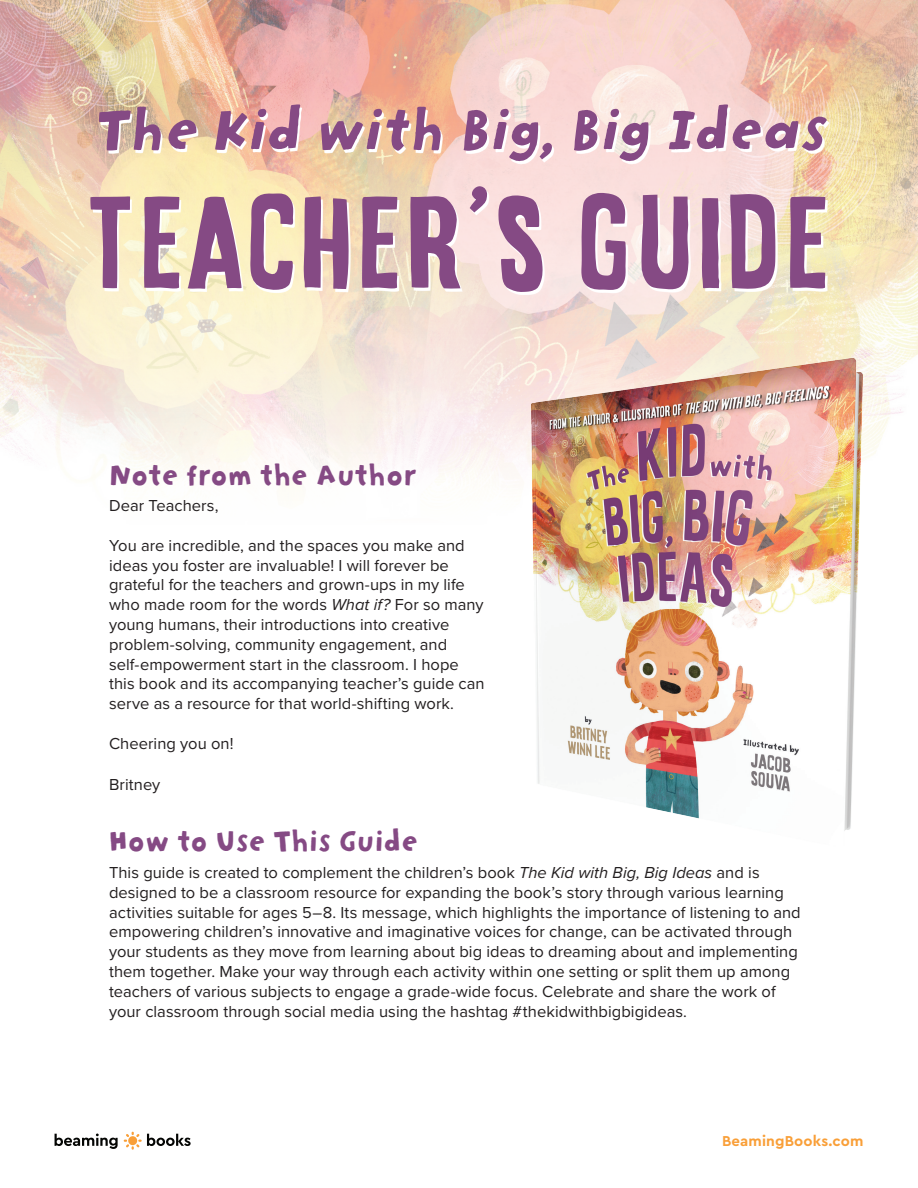
<style>
.page{position:relative;width:918px;height:1188px;background:#fff}
.page>*{position:absolute;margin:0;border:0;box-sizing:border-box;transform-origin:0 0}
.t1{font:116.85px "Stupid Meeting";letter-spacing:.03em;color:#854a84}
.t2{font:103.5px "Slappy Inline";color:#854a84}
.t3{font:italic 65.25px "Slappy Inline";color:#854a84}
.t4{font:33px "Slappy Inline";letter-spacing:-.005em;color:#854a84}
.t5{font:16.5px/19.8px "Proxima Nova";letter-spacing:.005em;color:#231f20}
.t6{font:700 15px "Cera PRO";letter-spacing:.01em;color:#f99f38}
.s1{font-style:italic}
</style>
<div class="page">
<svg style="left:55px;top:1134px;width:63px;height:15px"></svg>
<svg style="left:124px;top:1132px;width:67px;height:18px"></svg>
<div style="left:128px;top:1136px;width:9px;height:9px;background:#f99f38;border-radius:50%"></div>
<img style="left:0;top:0;width:918px;height:488px">
<img style="left:532px;top:359px;width:331px;height:472px">
<svg style="left:93px;top:108px;width:736px;height:187px"></svg>
<svg style="left:472px;top:189px;width:17px;height:26px"></svg>
<h3 class="t3" style="left:91px;top:89px;width:749px">The Kid with Big,Big Ideas</h3>
<h1 class="t1" style="left:87px;top:191px;width:745px">TEACHER S GUIDE</h1>
<h2 class="t2" style="left:470px;top:100px;width:23px">,</h2>
<h3 class="t4" style="left:109px;top:454px;width:310px">Note from the Author</h3>
<p class="t5" style="left:109px;top:495px;width:111px">Dear Teachers,</p>
<p class="t5" style="left:109px;top:535px;width:377px">You are incredible, and the spaces you make and ideas you foster are invaluable! I will forever be grateful for the teachers and grown-ups in my life who made room for the words <span class="s1">What if?</span> For so many young humans, their introductions into creative problem-solving, community engagement, and self-empowerment start in the classroom. I hope this book and its accompanying teacher’s guide can serve as a resource for that world-shifting work.</p>
<p class="t5" style="left:109px;top:733px;width:126px">Cheering you on!</p>
<p class="t5" style="left:109px;top:774px;width:53px">Britney</p>
<h3 class="t4" style="left:109px;top:821px;width:311px">How to Use This Guide</h3>
<p class="t5" style="left:109px;top:862px;width:693px">This guide is created to complement the children’s book <span class="s1">The Kid with Big, Big Ideas</span> and is designed to be a classroom resource for expanding the book’s story through various learning activities suitable for ages 5–8. Its message, which highlights the importance of listening to and empowering children’s innovative and imaginative voices for change, can be activated through your students as they move from learning about big ideas to dreaming about and implementing them together. Make your way through each activity within one setting or split them up among teachers of various subjects to engage a grade-wide focus. Celebrate and share the work of your classroom through social media using the hashtag #thekidwithbigbigideas.</p>
<p class="t6" style="left:722px;top:1131px;width:143px">BeamingBooks.com</p>
</div>
